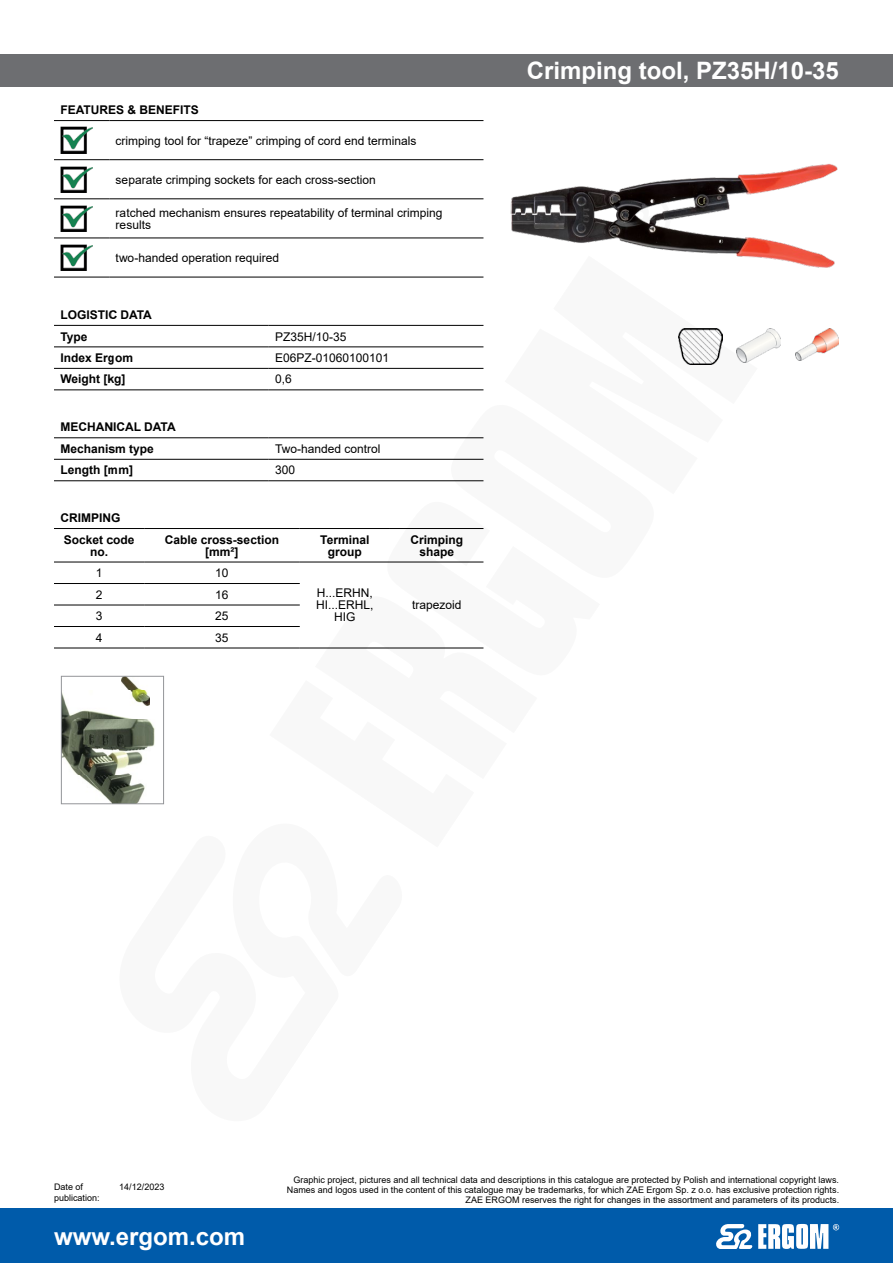
<style>
.page{position:relative;width:893px;height:1263px;background:#fff}
.page>*{position:absolute;margin:0;border:0;box-sizing:border-box;transform-origin:0 0}
.produkt-nazwa{font:700 24px "Arial";color:#fff}
.opis-body{font:12px/12px "Arial";color:#000}
.opis-body-bold{font:700 12px "Arial";color:#000}
.opis-body-srodek-bol{font:700 12px/12px "Arial";color:#000;text-align:center}
.opis-body-srodek{font:12px/12px "Arial";color:#000;text-align:center}
.t1{font:9px/9.8px "Arial";color:#000;text-align:right}
</style>
<div class="page">
<div style="left:0;top:1209px;width:893px;height:54px;background:#005baa"></div>
<svg style="left:716px;top:1224px;width:123px;height:25px"></svg>
<div style="left:0;top:54px;width:893px;height:32px;background:#6d6e71"></div>
<img style="left:510px;top:164px;width:328px;height:104px">
<hr style="left:54px;top:120px;width:55px;height:1px;background:#000">
<hr style="left:109px;top:120px;width:374px;height:1px;background:#000">
<hr style="left:54px;top:159px;width:55px;height:1px;background:#000">
<hr style="left:109px;top:159px;width:374px;height:1px;background:#000">
<hr style="left:54px;top:199px;width:55px;height:1px;background:#000">
<hr style="left:109px;top:199px;width:374px;height:1px;background:#000">
<hr style="left:54px;top:238px;width:55px;height:1px;background:#000">
<hr style="left:109px;top:238px;width:374px;height:1px;background:#000">
<hr style="left:54px;top:277px;width:55px;height:1px;background:#000">
<hr style="left:109px;top:277px;width:374px;height:1px;background:#000">
<img style="left:60px;top:127px;width:33px;height:26px">
<img style="left:60px;top:166px;width:33px;height:26px">
<img style="left:60px;top:205px;width:33px;height:27px">
<img style="left:60px;top:244px;width:33px;height:27px">
<hr style="left:54px;top:325px;width:215px;height:1px;background:#000">
<hr style="left:269px;top:325px;width:214px;height:1px;background:#000">
<hr style="left:54px;top:347px;width:215px;height:1px;background:#000">
<hr style="left:269px;top:347px;width:214px;height:1px;background:#000">
<hr style="left:54px;top:368px;width:215px;height:1px;background:#000">
<hr style="left:269px;top:368px;width:214px;height:1px;background:#000">
<hr style="left:54px;top:390px;width:215px;height:1px;background:#000">
<hr style="left:269px;top:390px;width:214px;height:1px;background:#000">
<hr style="left:54px;top:437px;width:215px;height:1px;background:#000">
<hr style="left:54px;top:459px;width:215px;height:1px;background:#000">
<hr style="left:54px;top:480px;width:215px;height:1px;background:#000">
<hr style="left:54px;top:528px;width:90px;height:1px;background:#000">
<hr style="left:144px;top:528px;width:156px;height:1px;background:#000">
<hr style="left:54px;top:562px;width:90px;height:1px;background:#000">
<hr style="left:144px;top:562px;width:156px;height:1px;background:#000">
<hr style="left:54px;top:583px;width:90px;height:1px;background:#000">
<hr style="left:144px;top:583px;width:156px;height:1px;background:#000">
<hr style="left:54px;top:605px;width:90px;height:1px;background:#000">
<hr style="left:144px;top:605px;width:156px;height:1px;background:#000">
<hr style="left:54px;top:626px;width:90px;height:1px;background:#000">
<hr style="left:144px;top:626px;width:156px;height:1px;background:#000">
<hr style="left:54px;top:648px;width:90px;height:1px;background:#000">
<hr style="left:144px;top:648px;width:156px;height:1px;background:#000">
<img style="left:795px;top:329px;width:44px;height:31px">
<img style="left:758px;top:329px;width:22px;height:28px">
<img style="left:63px;top:695px;width:92px;height:107px">
<img style="left:122px;top:678px;width:28px;height:27px">
<div style="left:61px;top:676px;width:103px;height:128px;border:1px solid #939598"></div>
<svg style="left:510px;top:255px;width:248px;height:110px"></svg>
<svg style="left:269px;top:437px;width:215px;height:212px"></svg>
<p class="opis-body-bold" style="left:60px;top:102px;width:140px">FEATURES &amp; BENEFITS</p>
<p class="opis-body" style="left:116px;top:134px;width:302px">crimping tool for “trapeze” crimping of cord end terminals</p>
<p class="opis-body" style="left:116px;top:173px;width:262px">separate crimping sockets for each cross-section</p>
<p class="opis-body" style="left:116px;top:206px;width:328px">ratched mechanism ensures repeatability of terminal crimping results</p>
<p class="opis-body" style="left:116px;top:252px;width:165px">two-handed operation required</p>
<p class="opis-body-bold" style="left:60px;top:306px;width:93px">LOGISTIC DATA</p>
<p class="opis-body-bold" style="left:60px;top:328px;width:29px">Type</p>
<p class="opis-body" style="left:275px;top:330px;width:73px">PZ35H/10-35</p>
<p class="opis-body-bold" style="left:60px;top:349px;width:74px">Index Ergom</p>
<p class="opis-body" style="left:275px;top:352px;width:116px">E06PZ-01060100101</p>
<p class="opis-body-bold" style="left:60px;top:371px;width:67px">Weight [kg]</p>
<p class="opis-body" style="left:275px;top:373px;width:18px">0,6</p>
<p class="opis-body-bold" style="left:60px;top:419px;width:117px">MECHANICAL DATA</p>
<p class="opis-body-bold" style="left:60px;top:440px;width:95px">Mechanism type</p>
<p class="opis-body" style="left:275px;top:443px;width:107px">Two-handed control</p>
<p class="opis-body-bold" style="left:60px;top:462px;width:74px">Length [mm]</p>
<p class="opis-body" style="left:275px;top:464px;width:22px">300</p>
<p class="opis-body-bold" style="left:60px;top:509px;width:61px">CRIMPING</p>
<p class="opis-body-srodek-bol" style="left:64px;top:533px;width:72px">Socket code no.</p>
<p class="opis-body-srodek-bol" style="left:165px;top:533px;width:116px">Cable cross-section [mm²]</p>
<p class="opis-body-srodek-bol" style="left:320px;top:533px;width:51px">Terminal group</p>
<p class="opis-body-srodek-bol" style="left:410px;top:533px;width:54px">Crimping shape</p>
<p class="opis-body-srodek" style="left:96px;top:567px;width:8px">1</p>
<p class="opis-body-srodek" style="left:215px;top:567px;width:15px">10</p>
<p class="opis-body-srodek" style="left:316px;top:587px;width:59px">H...ERHN,<br>HI...ERHL,<br>HIG</p>
<p class="opis-body-srodek" style="left:96px;top:588px;width:8px">2</p>
<p class="opis-body-srodek" style="left:215px;top:588px;width:15px">16</p>
<p class="opis-body-srodek" style="left:96px;top:610px;width:8px">3</p>
<p class="opis-body-srodek" style="left:215px;top:610px;width:15px">25</p>
<p class="opis-body-srodek" style="left:96px;top:631px;width:8px">4</p>
<p class="opis-body-srodek" style="left:215px;top:631px;width:15px">35</p>
<p class="opis-body-srodek" style="left:412px;top:599px;width:51px">trapezoid</p>
<p class="produkt-nazwa" style="left:527px;top:54px;width:314px">Crimping tool, PZ35H/10-35</p>
<p class="t1" style="left:54px;top:1182px;width:31px">Date of</p>
<p class="t1" style="left:119px;top:1182px;width:47px">14/12/2023</p>
<p class="t1" style="left:54px;top:1193px;width:47px">publication:</p>
<h1 class="produkt-nazwa" style="left:54px;top:1219px;width:193px">www.ergom.com</h1>
<p class="t1" style="left:287px;top:1175px;width:554px">Graphic project, pictures and all technical data and descriptions in this catalogue are protected by Polish and international copyright laws.<br>Names and logos used in the content of this catalogue may be trademarks, for which ZAE Ergom Sp. z o.o. has exclusive protection rights.<br>ZAE ERGOM reserves the right for changes in the assortment and parameters of its products.</p>
</div>
